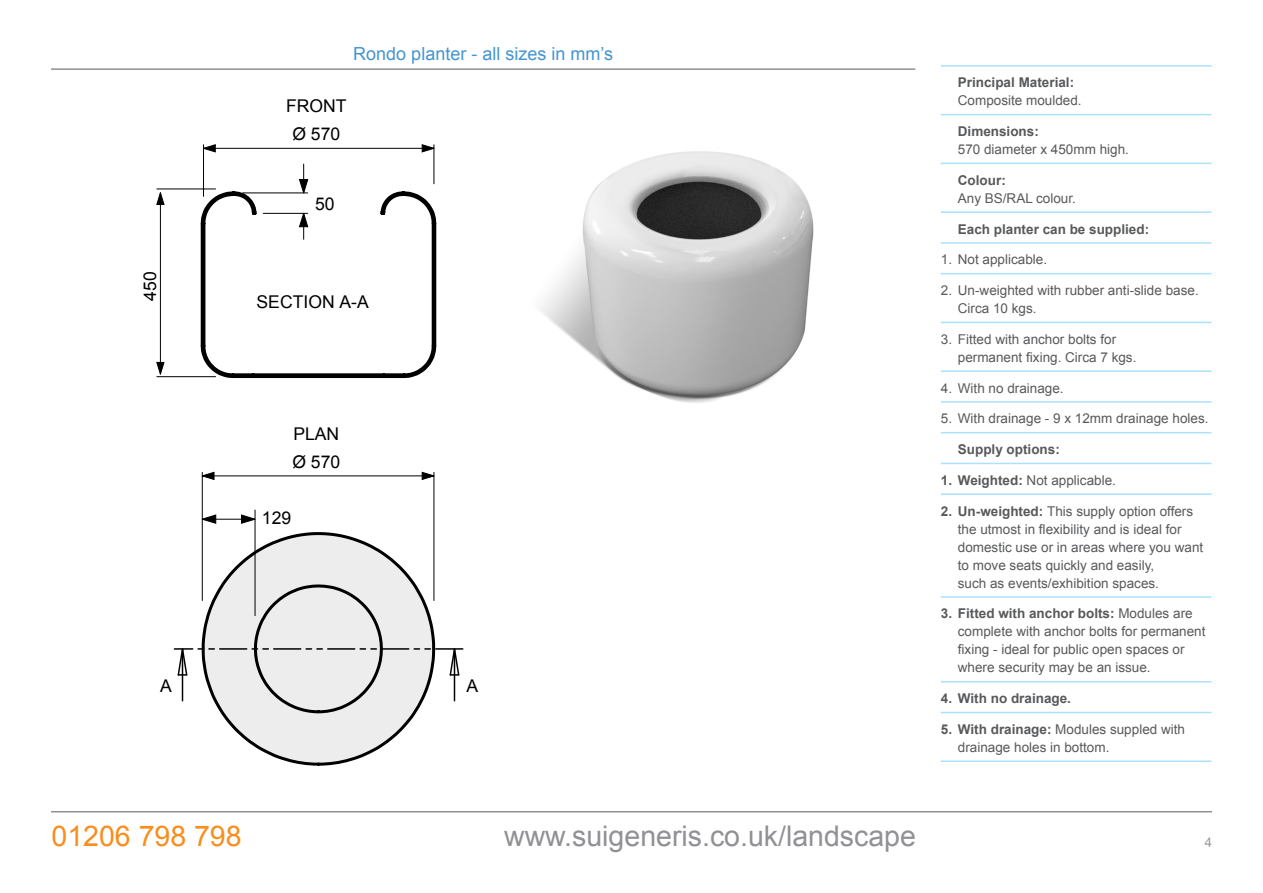
<style>
.page{position:relative;width:1263px;height:893px;background:#fff}
.page>*{position:absolute;margin:0;border:0;box-sizing:border-box;transform-origin:0 0}
.t1{font:28.5px "Arial";color:#919195}
.t2{font:28.5px "Arial";color:#f78e1e}
.t3{font:18px "Arial";color:#4495d1}
.t4{font:17.55px "Arial";color:#000}
.t5{font:13.5px/18px "Arial";color:#58595b}
.t6{font:700 13.5px "Arial";color:#58595b}
.t7{font:13.5px "Helvetica Neue";color:#919195}
.s1{font-weight:700}
</style>
<div class="page">
<svg style="left:201px;top:530px;width:235px;height:236px"></svg>
<hr style="left:202px;top:472px;width:1px;height:128px;background:#000">
<hr style="left:433px;top:472px;width:1px;height:128px;background:#000">
<svg style="left:201px;top:471px;width:234px;height:9px"></svg>
<hr style="left:182px;top:649px;width:1px;height:52px;background:#000">
<hr style="left:454px;top:649px;width:1px;height:52px;background:#000">
<svg style="left:174px;top:647px;width:289px;height:30px"></svg>
<hr style="left:202px;top:519px;width:53px;height:1px;background:#000">
<hr style="left:255px;top:510px;width:1px;height:106px;background:#000">
<svg style="left:201px;top:514px;width:15px;height:10px"></svg>
<svg style="left:241px;top:514px;width:15px;height:10px"></svg>
<svg style="left:199px;top:190px;width:238px;height:189px"></svg>
<hr style="left:203px;top:145px;width:1px;height:51px;background:#000">
<hr style="left:433px;top:145px;width:1px;height:39px;background:#000">
<svg style="left:203px;top:144px;width:232px;height:9px"></svg>
<hr style="left:157px;top:189px;width:59px;height:1px;background:#000">
<svg style="left:156px;top:192px;width:9px;height:183px"></svg>
<hr style="left:157px;top:376px;width:59px;height:1px;background:#000">
<hr style="left:941px;top:65px;width:270px;height:2px;background:#abe1fa">
<hr style="left:941px;top:114px;width:270px;height:1px;background:#abe1fa">
<hr style="left:941px;top:163px;width:270px;height:1px;background:#abe1fa">
<hr style="left:941px;top:211px;width:270px;height:2px;background:#abe1fa">
<hr style="left:941px;top:242px;width:270px;height:2px;background:#abe1fa">
<hr style="left:941px;top:273px;width:270px;height:1px;background:#abe1fa">
<hr style="left:941px;top:322px;width:270px;height:1px;background:#abe1fa">
<hr style="left:941px;top:370px;width:270px;height:2px;background:#abe1fa">
<hr style="left:941px;top:401px;width:270px;height:2px;background:#abe1fa">
<hr style="left:941px;top:432px;width:270px;height:1px;background:#abe1fa">
<hr style="left:941px;top:463px;width:270px;height:1px;background:#abe1fa">
<hr style="left:941px;top:493px;width:270px;height:2px;background:#abe1fa">
<hr style="left:941px;top:596px;width:270px;height:2px;background:#abe1fa">
<hr style="left:941px;top:681px;width:270px;height:1px;background:#abe1fa">
<hr style="left:941px;top:712px;width:270px;height:1px;background:#abe1fa">
<hr style="left:941px;top:760px;width:270px;height:2px;background:#abe1fa">
<hr style="left:51px;top:68px;width:864px;height:2px;background:#919195">
<img style="left:540px;top:151px;width:274px;height:252px">
<hr style="left:51px;top:811px;width:1161px;height:1px;background:#919195">
<p class="t4" style="left:138px;top:301px;width:31px;rotate:-90deg">450</p>
<h2 class="t3" style="left:353px;top:42px;width:261px">Rondo planter - all sizes in mm’s</h2>
<p class="t4" style="left:286px;top:94px;width:62px">FRONT</p>
<p class="t4" style="left:292px;top:123px;width:49px">Ø 570</p>
<p class="t4" style="left:315px;top:192px;width:21px">50</p>
<p class="t4" style="left:257px;top:291px;width:114px">SECTION A-A</p>
<p class="t4" style="left:293px;top:422px;width:47px">PLAN</p>
<p class="t4" style="left:292px;top:450px;width:49px">Ø 570</p>
<p class="t4" style="left:262px;top:507px;width:31px">129</p>
<p class="t4" style="left:160px;top:674px;width:13px">A</p>
<p class="t4" style="left:466px;top:674px;width:13px">A</p>
<p class="t6" style="left:958px;top:74px;width:118px">Principal Material:</p>
<p class="t5" style="left:958px;top:92px;width:125px">Composite moulded.</p>
<p class="t6" style="left:958px;top:122px;width:83px">Dimensions:</p>
<p class="t5" style="left:958px;top:141px;width:173px">570 diameter x 450mm high.</p>
<p class="t6" style="left:958px;top:171px;width:49px">Colour:</p>
<p class="t5" style="left:958px;top:189px;width:120px">Any BS/RAL colour.</p>
<p class="t6" style="left:958px;top:220px;width:193px">Each planter can be supplied:</p>
<p class="t5" style="left:941px;top:251px;width:108px">1. Not applicable.</p>
<p class="t5" style="left:958px;top:282px;width:242px;text-indent:-17px">2. Un-weighted with rubber anti-slide base.<br>Circa 10 kgs.</p>
<p class="t5" style="left:958px;top:330px;width:180px;text-indent:-17px">3. Fitted with anchor bolts for permanent fixing. Circa 7 kgs.</p>
<p class="t5" style="left:941px;top:379px;width:124px">4. With no drainage.</p>
<p class="t5" style="left:941px;top:410px;width:269px">5. With drainage - 9 x 12mm drainage holes.</p>
<p class="t6" style="left:958px;top:440px;width:103px">Supply options:</p>
<p class="t5" style="left:941px;top:471px;width:177px"><span class="s1">1. Weighted:</span> Not applicable.</p>
<p class="t5" style="left:958px;top:502px;width:247px;text-indent:-17px"><span class="s1">2. Un-weighted:</span> This supply option offers the utmost in flexibility and is ideal for domestic use or in areas where you want to move seats quickly and easily,<br>such as events/exhibition spaces.</p>
<p class="t5" style="left:958px;top:605px;width:249px;text-indent:-17px"><span class="s1">3. Fitted with anchor bolts:</span> Modules are complete with anchor bolts for permanent fixing - ideal for public open spaces or where security may be an issue.</p>
<p class="t6" style="left:941px;top:689px;width:132px">4. With no drainage.</p>
<p class="t5" style="left:958px;top:720px;width:229px;text-indent:-17px"><span class="s1">5. With drainage:</span> Modules suppled with drainage holes in bottom.</p>
<h1 class="t2" style="left:52px;top:817px;width:192px">01206 798 798</h1>
<h1 class="t1" style="left:504px;top:817px;width:413px">www.suigeneris.co.uk/landscape</h1>
<p class="t7" style="left:1204px;top:832px;width:9px">4</p>
</div>
